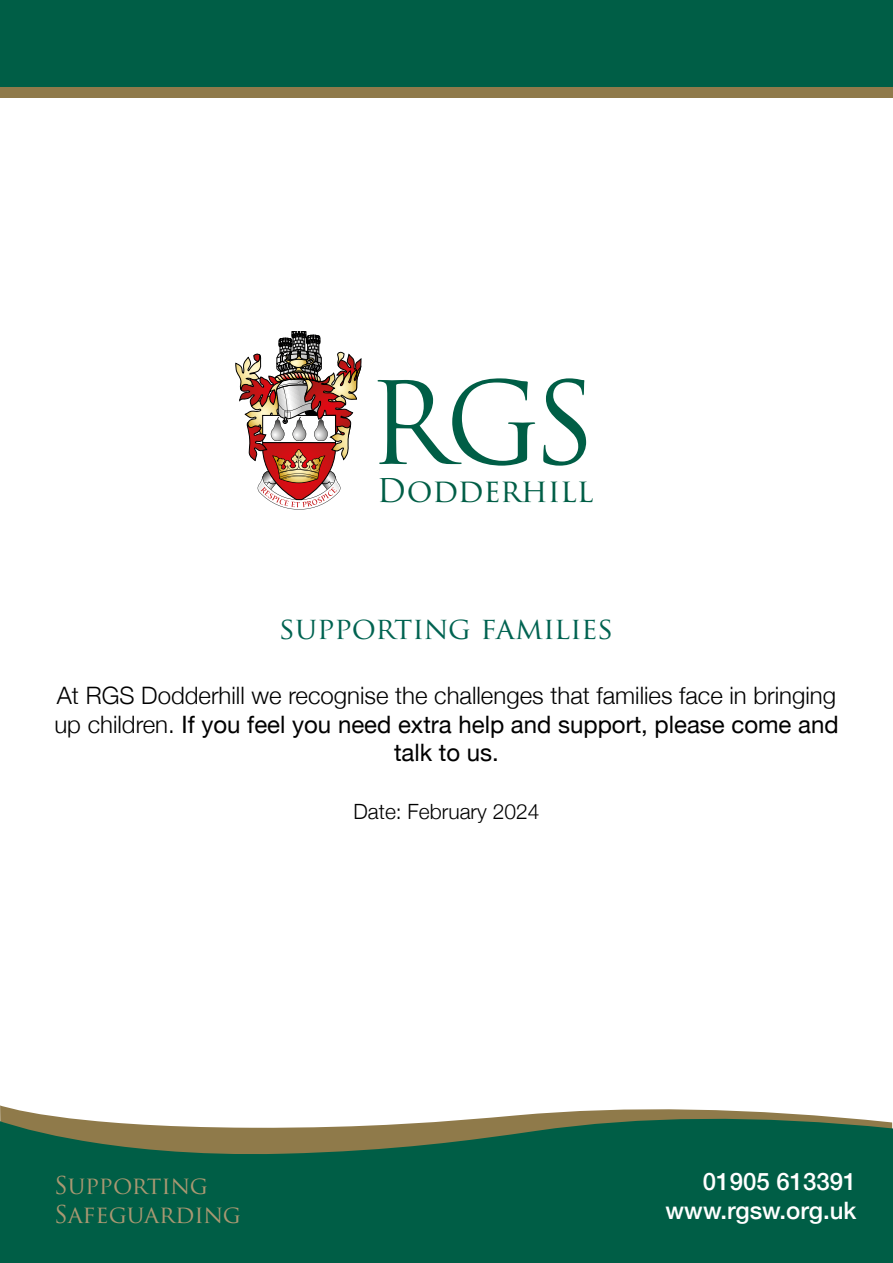
<style>
.page{position:relative;width:893px;height:1263px;background:#fff}
.page>*{position:absolute;margin:0;border:0;box-sizing:border-box;transform-origin:0 0}
.t1{font:31.95px "Trajan Pro 3";letter-spacing:-.01em;color:#005e46}
.t2{font:30px "Trajan Pro";letter-spacing:-.005em;color:#006351}
.t3{font:300 24px/28.8px "Helvetica Neue";color:#000;text-align:center}
.t4{font:500 24px/28.8px "Helvetica Neue";color:#fff;text-align:right}
.t5{font:24px/28.8px "Trajan Pro";color:#aa9872}
.t6{font:300 21px "Helvetica Neue";color:#000}
.s1{font-weight:400}
</style>
<div class="page">
<div style="left:0;top:11px;width:893px;height:86px;background:#8f7a4a"></div>
<svg style="left:236px;top:331px;width:125px;height:179px"></svg>
<svg style="left:378px;top:378px;width:157px;height:88px"></svg>
<svg style="left:543px;top:378px;width:43px;height:88px"></svg>
<svg style="left:0;top:1105px;width:808px;height:10px"></svg>
<svg style="left:0;top:1115px;width:893px;height:148px;background:#18664c"></svg>
<div style="left:0;top:0;width:893px;height:87px;background:#005e46"></div>
<h1 class="t1" style="left:377px;top:469px;width:218px">Dodderhill</h1>
<p class="t2" style="left:280px;top:609px;width:335px">SUPPORTING FAMILIES</p>
<p class="t3" style="left:54px;top:679px;width:786px">At RGS Dodderhill we recognise the challenges that families face in bringing up children. <span class="s1">If you feel you need extra help and support, please come and talk to us.</span></p>
<p class="t6" style="left:353px;top:794px;width:187px">Date: February 2024</p>
<p class="t5" style="left:54px;top:1170px;width:189px">SUPPORTING<br>SAFEGUARDING</p>
<p class="t4" style="left:666px;top:1165px;width:192px">01905 613391 www.rgsw.org.uk</p>
</div>
